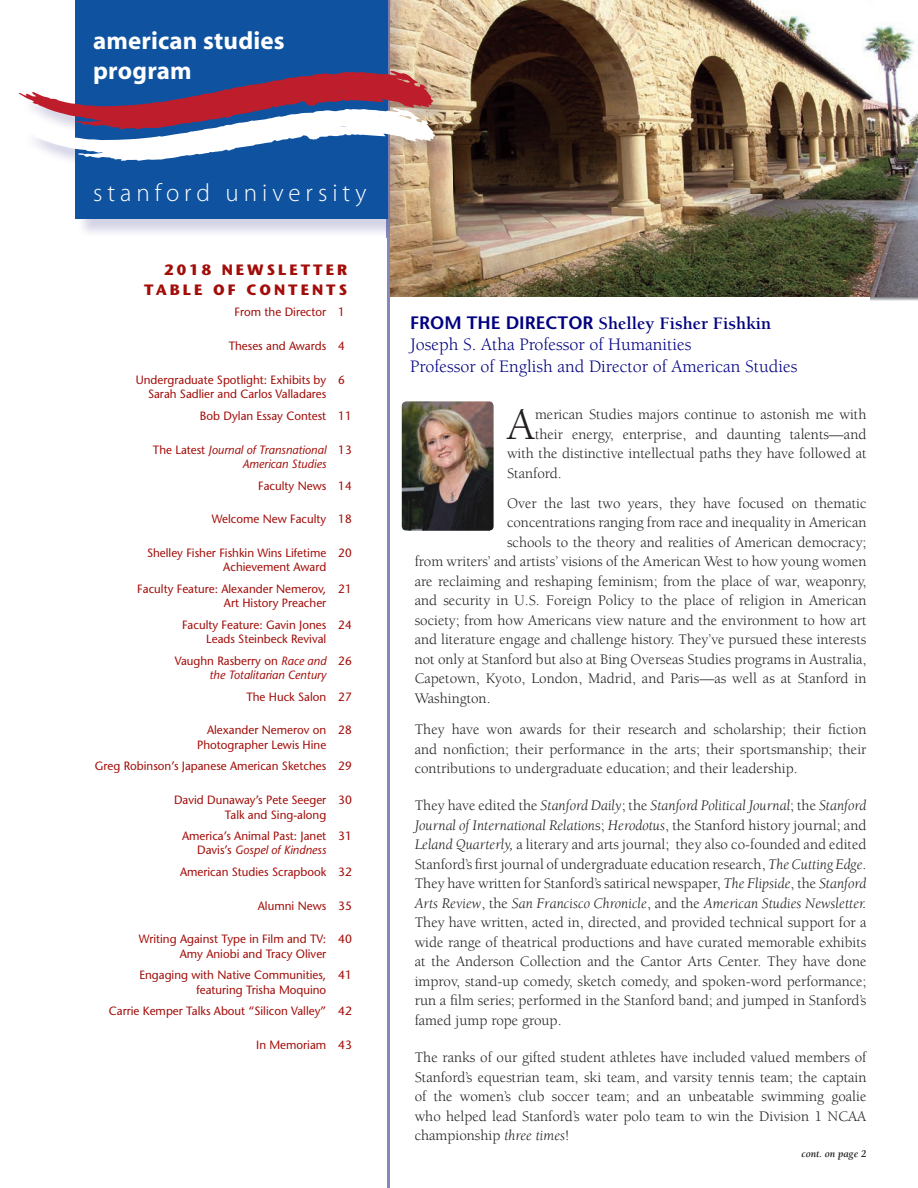
<style>
.page{position:relative;width:918px;height:1188px;background:#fff}
.page>*{position:absolute;margin:0;border:0;box-sizing:border-box;transform-origin:0 0}
.t1{font:45.75px "Berkeley Std";color:#231f20}
.t2{font:700 25.05px/30px "Myriad";letter-spacing:.01em;color:#fff}
.t3{font:300 25.05px "Myriad Pro";letter-spacing:.2em;color:#fff}
.t4{font:18px/21.6px "Berkeley Std";color:#000080}
.t5{font:15px/19.5px "Berkeley Std";color:#231f20;text-align:justify}
.t6{font:700 15px/19.5px "Stone Sans";letter-spacing:.2em;color:#a20d09;text-align:right}
.t7{font:12px/14.4px "Stone Sans";color:#a20d09;text-align:right}
.t8{font:italic 12px/14.4px "Stone Sans";color:#a20d09;text-align:right}
.t9{font:italic 700 10.5px "Berkeley Std";color:#231f20}
.s1{font-style:normal}
.s2{font-style:italic}
.s3{font-family:"Stone Sans";font-weight:600}
.s4{font-weight:700}
</style>
<div class="page">
<img style="left:390px;top:0;width:528px;height:301px">
<div style="left:390px;top:297px;width:480px;height:92px;background:#fff"></div>
<hr style="left:387px;top:0;width:3px;height:1188px;background:#8688ba">
<img style="left:75px;top:0;width:378px;height:237px">
<div style="left:76px;top:0;width:312px;height:219px;background:#0f53a0"></div>
<svg style="left:19px;top:71px;width:416px;height:90px"></svg>
<img style="left:402px;top:401px;width:92px;height:130px">
<h2 class="t2" style="left:93px;top:26px;width:193px">american studies program</h2>
<h2 class="t3" style="left:93px;top:177px;width:275px">stanford university</h2>
<p class="t6" style="left:144px;top:260px;width:204px">2018 NEWSLETTER<br>TABLE OF CONTENTS</p>
<p class="t7" style="left:235px;top:305px;width:112px">From the Director 1</p>
<p class="t7" style="left:229px;top:339px;width:118px">Theses and Awards 4</p>
<p class="t7" style="left:136px;top:372px;width:192px">Undergraduate Spotlight: Exhibits by<br>Sarah Sadlier and Carlos Valladares</p>
<p class="t7" style="left:338px;top:372px;width:8px">6</p>
<p class="t7" style="left:200px;top:408px;width:153px">Bob Dylan Essay Contest 11</p>
<p class="t8" style="left:153px;top:442px;width:175px"><span class="s1">The Latest</span> Journal of Transnational<br>American Studies</p>
<p class="t7" style="left:338px;top:442px;width:15px">13</p>
<p class="t7" style="left:258px;top:478px;width:95px">Faculty News 14</p>
<p class="t7" style="left:212px;top:512px;width:141px">Welcome New Faculty 18</p>
<p class="t7" style="left:147px;top:546px;width:181px">Shelley Fisher Fishkin Wins Lifetime<br>Achievement Award</p>
<p class="t7" style="left:338px;top:546px;width:15px">20</p>
<p class="t7" style="left:137px;top:581px;width:191px">Faculty Feature: Alexander Nemerov,<br>Art History Preacher</p>
<p class="t7" style="left:338px;top:581px;width:15px">21</p>
<p class="t7" style="left:182px;top:617px;width:146px">Faculty Feature: Gavin Jones<br>Leads Steinbeck Revival</p>
<p class="t7" style="left:338px;top:617px;width:15px">24</p>
<p class="t8" style="left:175px;top:653px;width:153px"><span class="s1">Vaughn Rasberry on</span> Race and the Totalitarian Century</p>
<p class="t7" style="left:338px;top:653px;width:15px">26</p>
<p class="t7" style="left:246px;top:689px;width:107px">The Huck Salon 27</p>
<p class="t7" style="left:197px;top:723px;width:131px">Alexander Nemerov on<br>Photographer Lewis Hine</p>
<p class="t7" style="left:338px;top:723px;width:15px">28</p>
<p class="t7" style="left:95px;top:759px;width:258px">Greg Robinson’s Japanese American Sketches 29</p>
<p class="t7" style="left:174px;top:793px;width:154px">David Dunaway’s Pete Seeger<br>Talk and Sing-along</p>
<p class="t7" style="left:338px;top:793px;width:15px">30</p>
<p class="t7" style="left:182px;top:829px;width:146px">America’s Animal Past: Janet<br>Davis’s <span class="s2">Gospel of Kindness</span></p>
<p class="t7" style="left:338px;top:829px;width:15px">31</p>
<p class="t7" style="left:180px;top:864px;width:174px">American Studies Scrapbook 32</p>
<p class="t7" style="left:258px;top:898px;width:96px">Alumni News 35</p>
<p class="t7" style="left:139px;top:932px;width:189px">Writing Against Type in Film and TV:<br>Amy Aniobi and Tracy Oliver</p>
<p class="t7" style="left:338px;top:932px;width:15px">40</p>
<p class="t7" style="left:139px;top:968px;width:188px">Engaging with Native Communities, featuring Trisha Moquino</p>
<p class="t7" style="left:338px;top:968px;width:15px">41</p>
<p class="t7" style="left:109px;top:1004px;width:245px">Carrie Kemper Talks About “Silicon Valley” 42</p>
<p class="t7" style="left:256px;top:1038px;width:97px">In Memoriam 43</p>
<p class="t4" style="left:410px;top:312px;width:389px"><span class="s3">FROM THE DIRECTOR</span> <span class="s4">Shelley Fisher Fishkin<br></span>Joseph S. Atha Professor of Humanities<br>Professor of English and Director of American Studies</p>
<h1 class="t1" style="left:507px;top:400px;width:29px">A</h1>
<p class="t5" style="left:535px;top:405px;width:333px">merican Studies majors continue to astonish me with</p>
<p class="t5" style="left:535px;top:425px;width:333px">their energy, enterprise, and daunting talents—and</p>
<p class="t5" style="left:507px;top:444px;width:361px">with the distinctive intellectual paths they have followed at</p>
<p class="t5" style="left:507px;top:464px;width:56px">Stanford.</p>
<p class="t5" style="left:507px;top:493px;width:361px">Over the last two years, they have focused on thematic</p>
<p class="t5" style="left:507px;top:513px;width:361px">concentrations ranging from race and inequality in American</p>
<p class="t5" style="left:507px;top:532px;width:361px">schools to the theory and realities of American democracy;</p>
<p class="t5" style="left:415px;top:552px;width:453px">from writers’ and artists’ visions of the American West to how young women</p>
<p class="t5" style="left:415px;top:571px;width:453px">are reclaiming and reshaping feminism; from the place of war, weaponry,</p>
<p class="t5" style="left:415px;top:591px;width:453px">and security in U.S. Foreign Policy to the place of religion in American</p>
<p class="t5" style="left:415px;top:610px;width:453px">society; from how Americans view nature and the environment to how art</p>
<p class="t5" style="left:415px;top:630px;width:453px">and literature engage and challenge history. They’ve pursued these interests</p>
<p class="t5" style="left:415px;top:649px;width:453px">not only at Stanford but also at Bing Overseas Studies programs in Australia,</p>
<p class="t5" style="left:415px;top:669px;width:453px">Capetown, Kyoto, London, Madrid, and Paris—as well as at Stanford in</p>
<p class="t5" style="left:415px;top:688px;width:77px">Washington.</p>
<p class="t5" style="left:415px;top:720px;width:453px">They have won awards for their research and scholarship; their fiction and nonfiction; their performance in the arts; their sportsmanship; their contributions to undergraduate education; and their leadership.</p>
<p class="t5" style="left:415px;top:796px;width:453px">They have edited the <span class="s2">Stanford Daily</span>; the <span class="s2">Stanford Political Journal</span>; the <span class="s2">Stanford Journal of International Relation</span>s; <span class="s2">Herodotus</span>, the Stanford history journal; and <span class="s2">Leland Quarterly,</span> a literary and arts journal; they also co-founded and edited Stanford’s first journal of undergraduate education research, <span class="s2">The Cutting Edge</span>.<br>They have written for Stanford’s satirical newspaper, <span class="s2">The Flipside</span>, the <span class="s2">Stanford Arts Review</span>, the <span class="s2">San Francisco Chronicle</span>, and the <span class="s2">American Studies Newsletter.<br></span>They have written, acted in, directed, and provided technical support for a wide range of theatrical productions and have curated memorable exhibits at the Anderson Collection and the Cantor Arts Center. They have done improv, stand-up comedy, sketch comedy, and spoken-word performance; run a film series; performed in the Stanford band; and jumped in Stanford’s famed jump rope group.</p>
<p class="t5" style="left:415px;top:1048px;width:453px">The ranks of our gifted student athletes have included valued members of Stanford’s equestrian team, ski team, and varsity tennis team; the captain of the women’s club soccer team; and an unbeatable swimming goalie who helped lead Stanford’s water polo team to win the Division 1 NCAA championship <span class="s2">three times</span>!</p>
<p class="t9" style="left:801px;top:1148px;width:67px">cont. on page 2</p>
</div>
